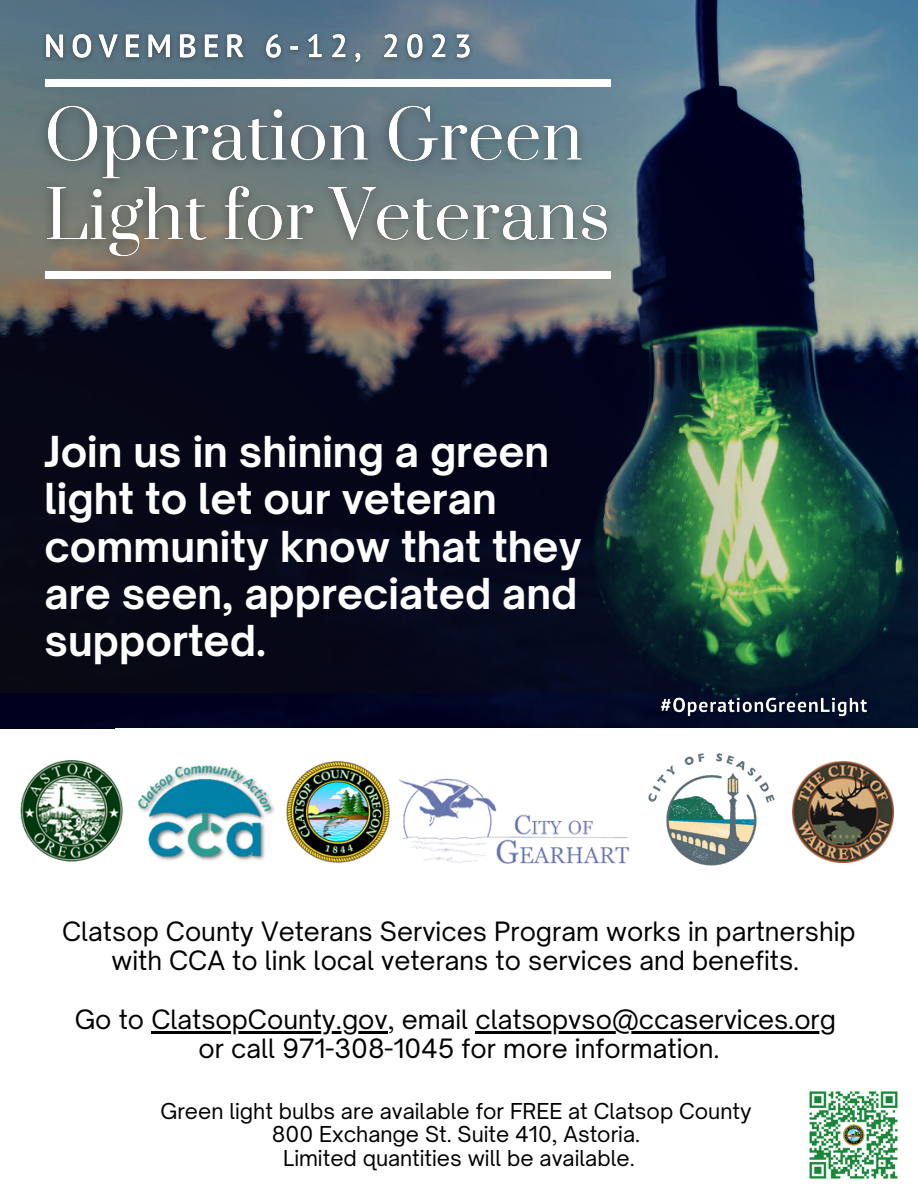
<style>
.page{position:relative;width:918px;height:1188px;background:#fff}
.page>*{position:absolute;margin:0;border:0;box-sizing:border-box;transform-origin:0 0}
.t1{font:700 40.8px/47.2px "Open Sauce One";color:#fff}
.t2{font:25.5px/29.2px "Open Sauce One";color:#000;text-align:center}
.t3{font:21px "Open Sauce One";color:#000}
</style>
<div class="page">
<img style="left:0;top:693px;width:918px;height:36px">
<img style="left:0;top:0;width:918px;height:693px">
<div style="left:45px;top:271px;width:566px;height:8px;background:#fff"></div>
<div style="left:45px;top:79px;width:565px;height:8px;background:#fff"></div>
<img style="left:809px;top:1091px;width:89px;height:88px">
<div style="left:116px;top:728px;width:802px;height:138px;background:#fff"></div>
<img style="left:287px;top:762px;width:102px;height:101px">
<img style="left:138px;top:765px;width:136px;height:96px">
<img style="left:399px;top:779px;width:231px;height:84px">
<img style="left:792px;top:762px;width:102px;height:101px">
<img style="left:648px;top:753px;width:127px;height:113px">
<img style="left:20px;top:761px;width:103px;height:101px">
<img style="left:656px;top:691px;width:217px;height:32px">
<img style="left:30px;top:91px;width:593px;height:184px">
<img style="left:37px;top:24px;width:441px;height:48px">
<hr style="left:151px;top:1031px;width:237px;height:2px;background:#000">
<hr style="left:475px;top:1031px;width:361px;height:2px;background:#000">
<p class="t1" style="left:45px;top:428px;width:539px">Join us in shining a green light to let our veteran community know that they are seen, appreciated and supported.</p>
<p class="t2" style="left:62px;top:917px;width:795px">Clatsop County Veterans Services Program works in partnership with CCA to link local veterans to services and benefits.</p>
<p class="t2" style="left:75px;top:1004px;width:763px">Go to ClatsopCounty.gov, email clatsopvso@ccaservices.org</p>
<p class="t2" style="left:198px;top:1034px;width:523px">or call 971-308-1045 for more information.</p>
<p class="t3" style="left:160px;top:1098px;width:593px">Green light bulbs are available for FREE at Clatsop County</p>
<p class="t3" style="left:272px;top:1121px;width:370px">800 Exchange St. Suite 410, Astoria.</p>
<p class="t3" style="left:283px;top:1145px;width:353px">Limited quantities will be available.</p>
</div>
